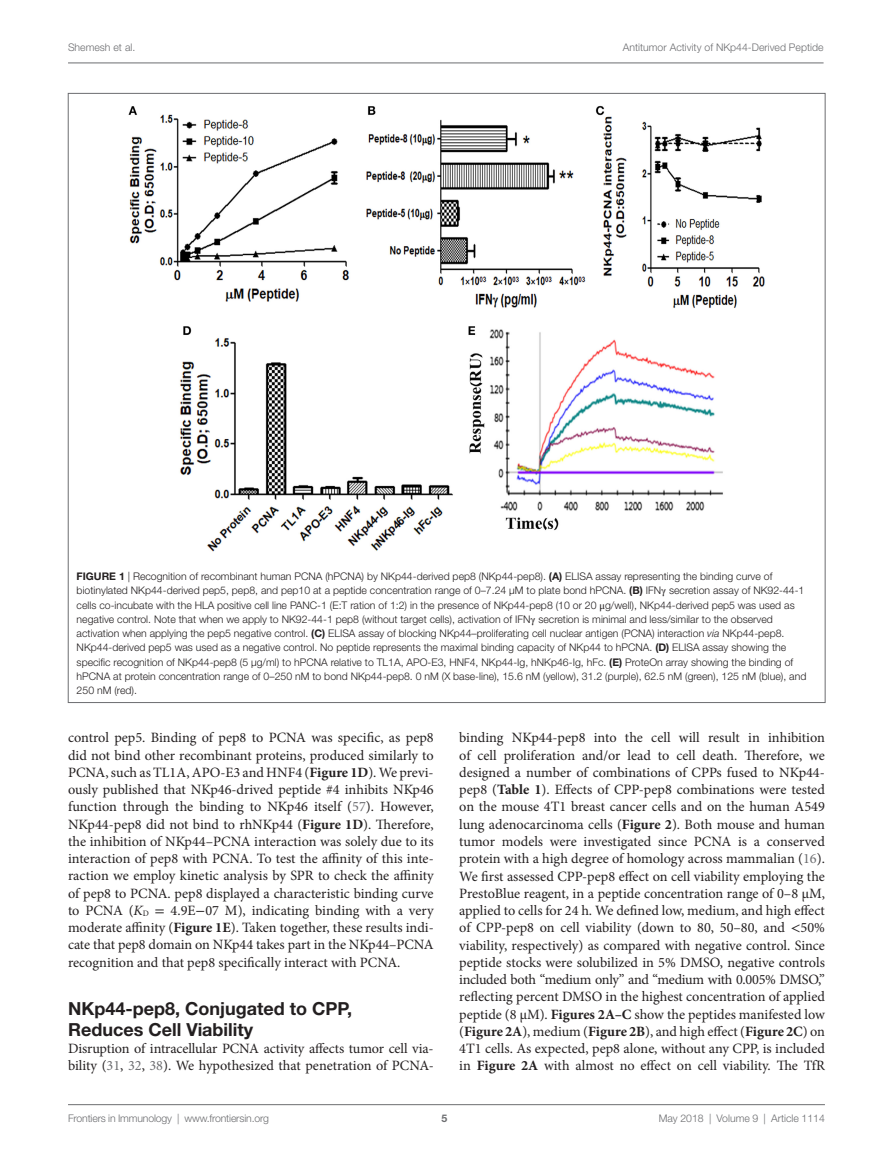
<style>
.page{position:relative;width:893px;height:1170px;background:#fff}
.page>*{position:absolute;margin:0;border:0;box-sizing:border-box;transform-origin:0 0}
.t1{font:700 18px/21px "Helvetica Neue LT Std";color:#231f20}
.t2{font:14.25px/17.2px "Minion Pro";letter-spacing:-.005em;color:#231f20;text-align:justify}
.t3{font:300 10.5px/14.2px "Helvetica Neue LT Std";color:#231f20}
.t4{font:300 10.5px "Helvetica Neue LT Std";color:#6c6d70}
.t5{font:700 10.5px "Helvetica Neue LT Std";color:#6c6d70}
.s1{font-weight:700}
.s2{font-family:"STIX General";font-weight:400}
.s3{font-style:italic}
.s4{color:#6c6d70}
.s5{font-family:"STIX General"}
</style>
<div class="page">
<img style="left:128px;top:105px;width:637px;height:447px">
<hr style="left:68px;top:1104px;width:757px;height:1px;background:#6c6d70">
<hr style="left:68px;top:63px;width:756px;height:1px;background:#6c6d70">
<p class="t4" style="left:68px;top:41px;width:69px">Shemesh et al.</p>
<p class="t4" style="left:623px;top:41px;width:202px">Antitumor Activity of NKp44-Derived Peptide</p>
<p class="t3" style="left:77px;top:569px;width:731px"><span class="s1">Figure 1</span> | Recognition of recombinant human PCNA (hPCNA) by NKp44-derived pep8 (NKp44-pep8). <span class="s1">(A)</span> ELISA assay representing the binding curve of biotinylated NKp44-derived pep5, pep8, and pep10 at a peptide concentration range of 0–7.24 µM to plate bond hPCNA. <span class="s1">(B)</span> IFN<span class="s2">γ</span> secretion assay of NK92-44-1 cells co-incubate with the HLA positive cell line PANC-1 (E:T ration of 1:2) in the presence of NKp44-pep8 (10 or 20 <span class="s2">μ</span>g/well), NKp44-derived pep5 was used as negative control. Note that when we apply to NK92-44-1 pep8 (without target cells), activation of IFN<span class="s2">γ</span> secretion is minimal and less/similar to the observed activation when applying the pep5 negative control. <span class="s1">(C)</span> ELISA assay of blocking NKp44–proliferating cell nuclear antigen (PCNA) interaction <span class="s3">via</span> NKp44-pep8.<br>NKp44-derived pep5 was used as a negative control. No peptide represents the maximal binding capacity of NKp44 to hPCNA. <span class="s1">(D)</span> ELISA assay showing the specific recognition of NKp44-pep8 (5 µg/ml) to hPCNA relative to TL1A, APO-E3, HNF4, NKp44-Ig, hNKp46-Ig, hFc. <span class="s1">(E)</span> ProteOn array showing the binding of hPCNA at protein concentration range of 0–250 nM to bond NKp44-pep8. 0 nM (X base-line), 15.6 nM (yellow), 31.2 (purple), 62.5 nM (green), 125 nM (blue), and 250 nM (red).</p>
<p class="t2" style="left:68px;top:729px;width:367px">control pep5. Binding of pep8 to PCNA was specific, as pep8 did not bind other recombinant proteins, produced similarly to PCNA, such as TL1A, APO-E3 and HNF4 (<span class="s1">Figure 1D</span>). We previ&shy;ously published that NKp46-drived peptide #4 inhibits NKp46 function through the binding to NKp46 itself (<span class="s4">57</span>). However, NKp44-pep8 did not bind to rhNKp44 (<span class="s1">Figure 1D</span>). Therefore, the inhibition of NKp44–PCNA interaction was solely due to its interaction of pep8 with PCNA. To test the affinity of this inte&shy;raction we employ kinetic analysis by SPR to check the affinity of pep8 to PCNA. pep8 displayed a characteristic binding curve to PCNA (<span class="s3">K</span><sub>D</sub> <span class="s5">=</span> 4.9E<span class="s5">−</span>07 M), indicating binding with a very moderate affinity (<span class="s1">Figure 1E</span>). Taken together, these results indi&shy;cate that pep8 domain on NKp44 takes part in the NKp44–PCNA recognition and that pep8 specifically interact with PCNA.</p>
<p class="t1" style="left:68px;top:997px;width:286px">NKp44-pep8, Conjugated to CPP,<br>Reduces Cell Viability</p>
<p class="t2" style="left:68px;top:1039px;width:367px">Disruption of intracellular PCNA activity affects tumor cell via&shy;bility (<span class="s4">31</span>, <span class="s4">32</span>, <span class="s4">38</span>). We hypothesized that penetration of PCNA-</p>
<p class="t2" style="left:459px;top:729px;width:367px">binding NKp44-pep8 into the cell will result in inhibition of cell proliferation and/or lead to cell death. Therefore, we designed a number of combinations of CPPs fused to NKp44- pep8 (<span class="s1">Table 1</span>). Effects of CPP-pep8 combinations were tested on the mouse 4T1 breast cancer cells and on the human A549 lung adenocarcinoma cells (<span class="s1">Figure 2</span>). Both mouse and human tumor models were investigated since PCNA is a conserved protein with a high degree of homology across mammalian (<span class="s4">16</span>).<br>We first assessed CPP-pep8 effect on cell viability employing the PrestoBlue reagent, in a peptide concentration range of 0–8 µM, applied to cells for 24 h. We defined low, medium, and high effect of CPP-pep8 on cell viability (down to 80, 50–80, and <span class="s5">&lt;</span>50% viability, respectively) as compared with negative control. Since peptide stocks were solubilized in 5% DMSO, negative controls included both “medium only” and “medium with 0.005% DMSO,” reflecting percent DMSO in the highest concentration of applied peptide (8 µM). <span class="s1">Figures 2A–C</span> show the peptides manifested low (<span class="s1">Figure 2A</span>), medium (<span class="s1">Figure 2B</span>), and high effect (<span class="s1">Figure 2C</span>) on 4T1 cells. As expected, pep8 alone, without any CPP, is included in <span class="s1">Figure 2A</span> with almost no effect on cell viability. The TfR</p>
<p class="t4" style="left:68px;top:1111px;width:203px">Frontiers in Immunology | www.frontiersin.org</p>
<p class="t4" style="left:659px;top:1111px;width:168px">May 2018 | Volume 9 | Article 1114</p>
<p class="t5" style="left:441px;top:1111px;width:7px">5</p>
</div>
